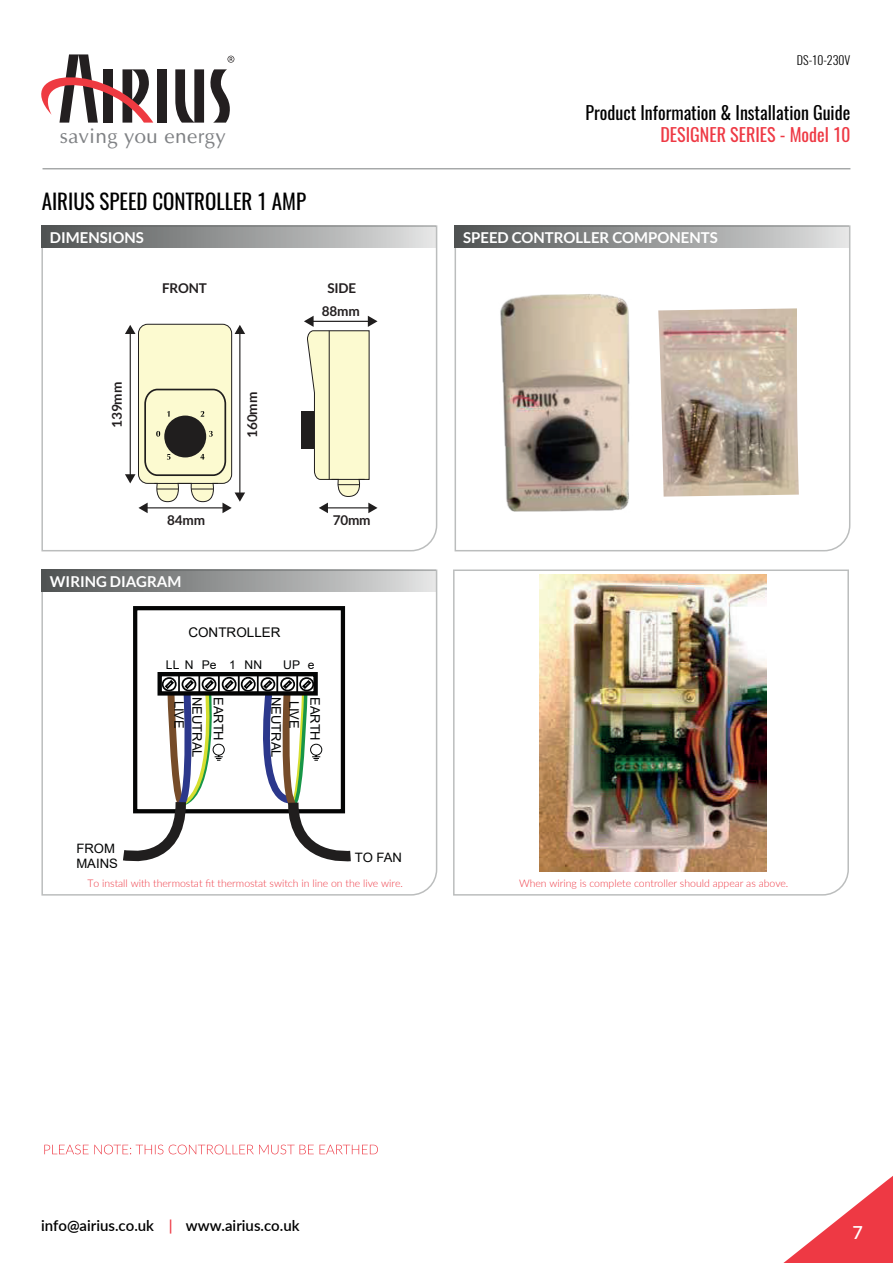
<style>
.page{position:relative;width:893px;height:1263px;background:#fff}
.page>*{position:absolute;margin:0;border:0;box-sizing:border-box;transform-origin:0 0}
.t1{font:21px "Oswald";color:#000001}
.t2{font:20.55px "Optima";letter-spacing:.02em;color:#808285}
.t3{font:18px "Oswald";color:#000001}
.t4{font:18px "Oswald";color:#ee3944}
.t5{font:600 18px "Lato";color:#fff}
.t6{font:700 15px "Lato";color:#fff}
.t7{font:600 15px "Lato";color:#000001}
.t8{font:700 13.5px "Lato";letter-spacing:-.01em;color:#231f20}
.t9{font:13.35px "Arial";color:#040505}
.t10{font:13.05px "Arial";color:#040505}
.t11{font:12.9px/15.6px "Arial";color:#040505}
.t12{font:12px "Arial";color:#040505}
.t13{font:300 12px "Oswald";color:#000001}
.t14{font:300 10.5px "Lato";color:#ee3944}
.s1{color:#ee3944}
</style>
<div class="page">
<svg style="left:783px;top:1176px;width:110px;height:87px"></svg>
<hr style="left:43px;top:168px;width:807px;height:1px;background:#7c7f81">
<div style="left:157px;top:69px;width:9px;height:54px;background:#231f20"></div>
<svg style="left:175px;top:69px;width:55px;height:54px"></svg>
<svg style="left:41px;top:54px;width:112px;height:69px"></svg>
<svg style="left:227px;top:56px;width:7px;height:7px"></svg>
<svg style="left:454px;top:225px;width:397px;height:327px"></svg>
<img style="left:498px;top:292px;width:137px;height:221px">
<img style="left:658px;top:308px;width:141px;height:189px">
<div style="left:455px;top:225px;width:394px;height:23px;background:linear-gradient(to right,#505353,#e0e0e0)"></div>
<svg style="left:41px;top:569px;width:397px;height:327px"></svg>
<div style="left:41px;top:569px;width:395px;height:23px;background:linear-gradient(to right,#4f5252,#e0e1e1)"></div>
<div style="left:133px;top:606px;width:212px;height:207px;border:4px solid #040505"></div>
<svg style="left:113px;top:672px;width:248px;height:194px"></svg>
<svg style="left:44px;top:1144px;width:334px;height:10px"></svg>
<svg style="left:453px;top:569px;width:396px;height:327px"></svg>
<img style="left:540px;top:575px;width:227px;height:297px">
<svg style="left:41px;top:225px;width:397px;height:327px"></svg>
<div style="left:41px;top:225px;width:395px;height:23px;background:linear-gradient(to right,#4f5252,#e0e1e1)"></div>
<div style="left:301px;top:412px;width:12px;height:37px;background:#201e1e"></div>
<svg style="left:304px;top:316px;width:73px;height:181px"></svg>
<hr style="left:326px;top:507px;width:44px;height:1px;background:#201e1e">
<svg style="left:368px;top:503px;width:9px;height:10px"></svg>
<svg style="left:319px;top:503px;width:9px;height:10px"></svg>
<svg style="left:125px;top:324px;width:120px;height:189px"></svg>
<p class="t13" style="left:797px;top:54px;width:55px">DS-10-230V</p>
<h3 class="t3" style="left:585px;top:106px;width:266px">Product Information &amp; Installation Guide</h3>
<h2 class="t2" style="left:60px;top:128px;width:167px">saving you energy</h2>
<h3 class="t4" style="left:660px;top:127px;width:191px">DESIGNER SERIES - Model 10</h3>
<h1 class="t1" style="left:42px;top:192px;width:266px">AIRIUS SPEED CONTROLLER 1 AMP</h1>
<h3 class="t6" style="left:50px;top:231px;width:95px">DIMENSIONS</h3>
<p class="t8" style="left:162px;top:283px;width:46px">FRONT</p>
<p class="t8" style="left:327px;top:283px;width:30px">SIDE</p>
<p class="t8" style="left:322px;top:305px;width:39px">88mm</p>
<p class="t8" style="left:111px;top:428px;width:47px;rotate:-90deg">139mm</p>
<p class="t8" style="left:246px;top:438px;width:47px;rotate:-90deg">160mm</p>
<p class="t8" style="left:167px;top:515px;width:39px">84mm</p>
<p class="t8" style="left:333px;top:515px;width:39px">70mm</p>
<h3 class="t6" style="left:50px;top:575px;width:133px">WIRING DIAGRAM</h3>
<p class="t9" style="left:188px;top:625px;width:94px">CONTROLLER</p>
<p class="t12" style="left:166px;top:657px;width:29px">LL N</p>
<p class="t12" style="left:229px;top:657px;width:8px">1</p>
<p class="t12" style="left:202px;top:657px;width:16px">Pe</p>
<p class="t12" style="left:245px;top:657px;width:19px">NN</p>
<p class="t12" style="left:283px;top:657px;width:33px">UP e</p>
<p class="t10" style="left:187px;top:700px;width:30px;rotate:90deg">LIVE</p>
<p class="t10" style="left:205px;top:697px;width:62px;rotate:90deg">NEUTRAL</p>
<p class="t10" style="left:226px;top:697px;width:45px;rotate:90deg">EARTH</p>
<p class="t10" style="left:284px;top:697px;width:62px;rotate:90deg">NEUTRAL</p>
<p class="t10" style="left:302px;top:700px;width:30px;rotate:90deg">LIVE</p>
<p class="t10" style="left:322px;top:697px;width:45px;rotate:90deg">EARTH</p>
<p class="t11" style="left:76px;top:840px;width:43px">FROM<br>MAINS</p>
<p class="t11" style="left:355px;top:849px;width:49px">TO FAN</p>
<h3 class="t6" style="left:463px;top:231px;width:256px">SPEED CONTROLLER COMPONENTS</h3>
<p class="t14" style="left:87px;top:875px;width:317px">To install with thermostat fit thermostat switch in line on the live wire.</p>
<p class="t14" style="left:519px;top:878px;width:271px">When wiring is complete controller should appear as above.</p>
<h3 class="t7" style="left:41px;top:1219px;width:260px">info@airius.co.uk <span class="s1">|</span> www.airius.co.uk</h3>
<h3 class="t5" style="left:853px;top:1225px;width:12px">7</h3>
</div>
